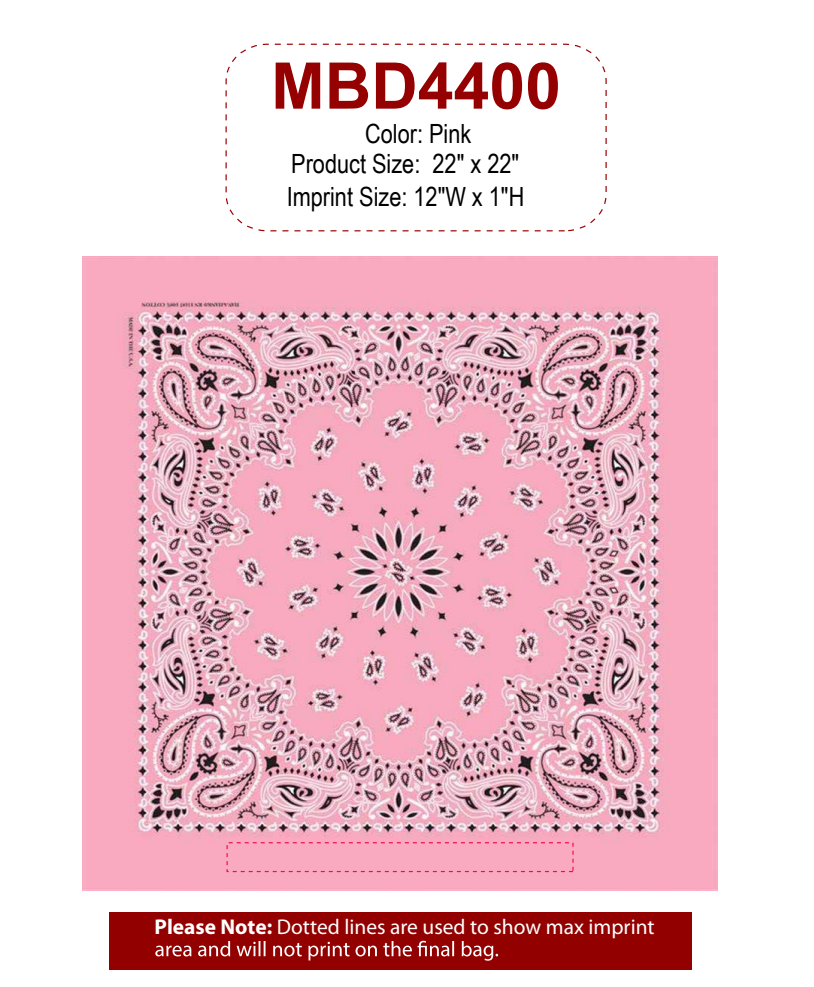
<style>
.page{position:relative;width:814px;height:987px;background:#fff}
.page>*{position:absolute;margin:0;border:0;box-sizing:border-box;transform-origin:0 0}
.t1{font:700 64.36px "Arial";color:#950000}
.t2{font:26.48px "Arial Narrow";color:#000}
.t3{font:21.4px "Myriad Pro";color:#fff}
.s1{font-weight:700}
</style>
<div class="page">
<img style="left:83px;top:257px;width:634px;height:633px">
<svg style="left:225px;top:43px;width:382px;height:189px"></svg>
<div style="left:109px;top:912px;width:582px;height:57px;background:#920000"></div>
<svg style="left:155px;top:941px;width:343px;height:20px"></svg>
<div style="left:226px;top:842px;width:347px;height:30px;border:1px dashed #f90b43"></div>
<h1 class="t1" style="left:271px;top:41px;width:291px">MBD4400</h1>
<p class="t2" style="left:365px;top:114px;width:108px">Color: Pink</p>
<p class="t2" style="left:291px;top:144px;width:229px">Product Size: 22" x 22"</p>
<p class="t2" style="left:286px;top:178px;width:239px">Imprint Size: 12"W x 1"H</p>
<p class="t3" style="left:154px;top:914px;width:501px"><span class="s1">Please Note:</span> Dotted lines are used to show max imprint</p>
</div>
